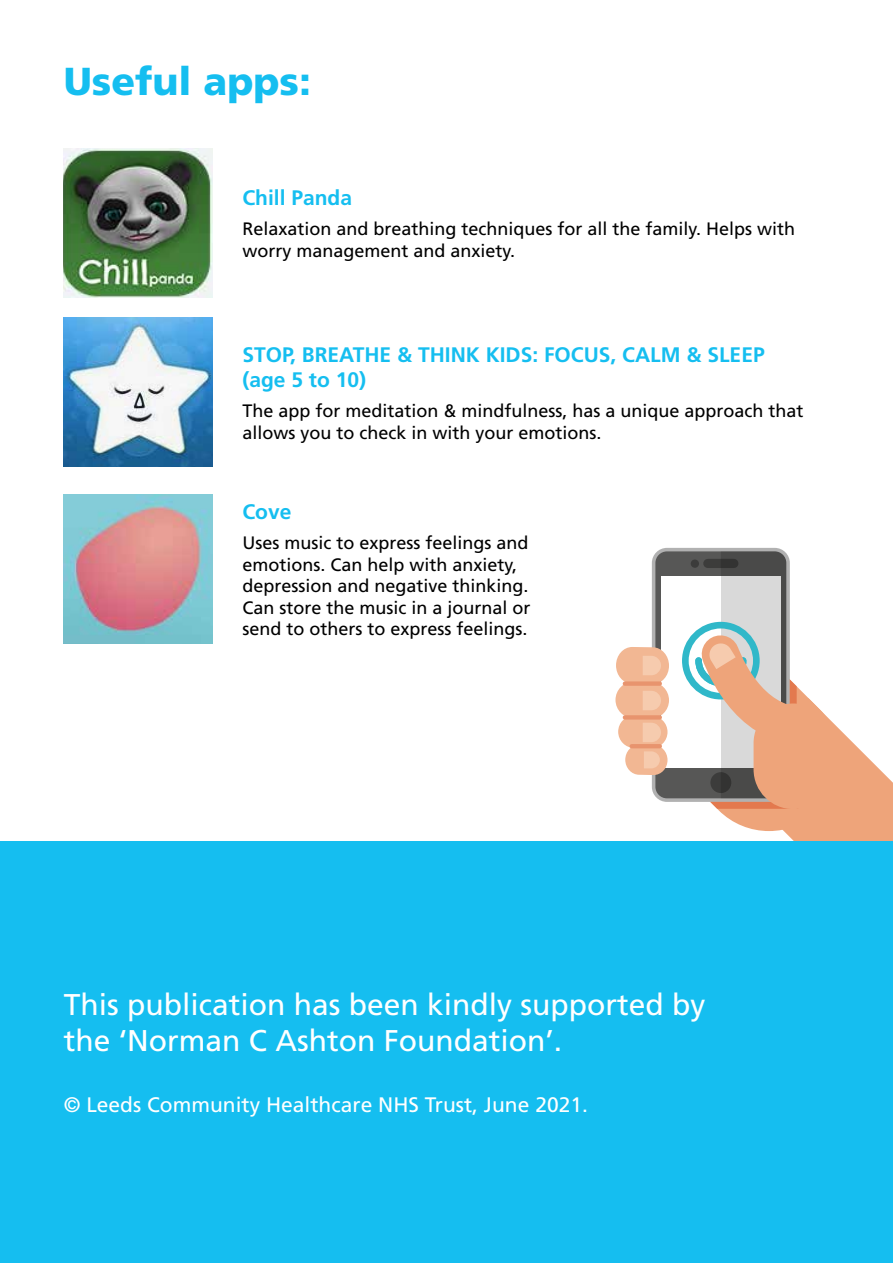
<style>
.page{position:relative;width:893px;height:1263px;background:#fff}
.page>*{position:absolute;margin:0;border:0;box-sizing:border-box;transform-origin:0 0}
.t1{font:900 39px "Frutiger";color:#15bef0}
.t2{font:30px/36px "Frutiger";color:#fff}
.t3{font:700 21px/25.2px "Frutiger";color:#15bef0}
.t4{font:21px "Frutiger";color:#fff}
.t5{font:18px/21.6px "Frutiger";color:#000}
</style>
<div class="page">
<div style="left:652px;top:548px;width:138px;height:254px;background:#b1b1b1;border-radius:15px"></div>
<div style="left:655px;top:551px;width:131px;height:247px;background:#575756;border-radius:12px"></div>
<div style="left:661px;top:576px;width:119px;height:191px;background:#fff"></div>
<svg style="left:679px;top:551px;width:214px;height:291px"></svg>
<div style="left:618px;top:715px;width:49px;height:33px;background:#f2b793;border-radius:16px"></div>
<div style="left:625px;top:745px;width:42px;height:30px;background:#f2b793;border-radius:14px"></div>
<div style="left:615px;top:681px;width:54px;height:38px;background:#f2b793;border-radius:18px"></div>
<hr style="left:632px;top:744px;width:28px;height:4px;background:#e8946e">
<hr style="left:625px;top:715px;width:35px;height:4px;background:#e8946e">
<div style="left:625px;top:681px;width:35px;height:5px;background:#e8946e"></div>
<svg style="left:643px;top:723px;width:18px;height:19px"></svg>
<svg style="left:643px;top:691px;width:18px;height:19px"></svg>
<svg style="left:644px;top:751px;width:16px;height:17px"></svg>
<svg style="left:616px;top:647px;width:53px;height:37px"></svg>
<div style="left:753px;top:703px;width:80px;height:106px;background:#eea47a;border-radius:40px"></div>
<div style="left:0;top:842px;width:893px;height:421px;background:#15bef0"></div>
<img style="left:64px;top:149px;width:149px;height:149px">
<img style="left:64px;top:318px;width:149px;height:149px">
<img style="left:64px;top:495px;width:149px;height:149px">
<h1 class="t1" style="left:64px;top:57px;width:249px">Useful apps:</h1>
<p class="t3" style="left:242px;top:185px;width:111px">Chill Panda</p>
<p class="t5" style="left:242px;top:218px;width:554px">Relaxation and breathing techniques for all the family. Helps with worry management and anxiety.</p>
<p class="t3" style="left:242px;top:342px;width:524px">STOP, BREATHE &amp; THINK KIDS: FOCUS, CALM &amp; SLEEP (age 5 to 10)</p>
<p class="t5" style="left:242px;top:400px;width:563px">The app for meditation &amp; mindfulness, has a unique approach that allows you to check in with your emotions.</p>
<p class="t3" style="left:242px;top:499px;width:51px">Cove</p>
<p class="t5" style="left:242px;top:532px;width:290px">Uses music to express feelings and emotions. Can help with anxiety, depression and negative thinking.<br>Can store the music in a journal or send to others to express feelings.</p>
<h2 class="t2" style="left:64px;top:987px;width:643px">This publication has been kindly supported by the ‘Norman C Ashton Foundation’.</h2>
<p class="t4" style="left:64px;top:1093px;width:526px">© Leeds Community Healthcare NHS Trust, June 2021.</p>
</div>
